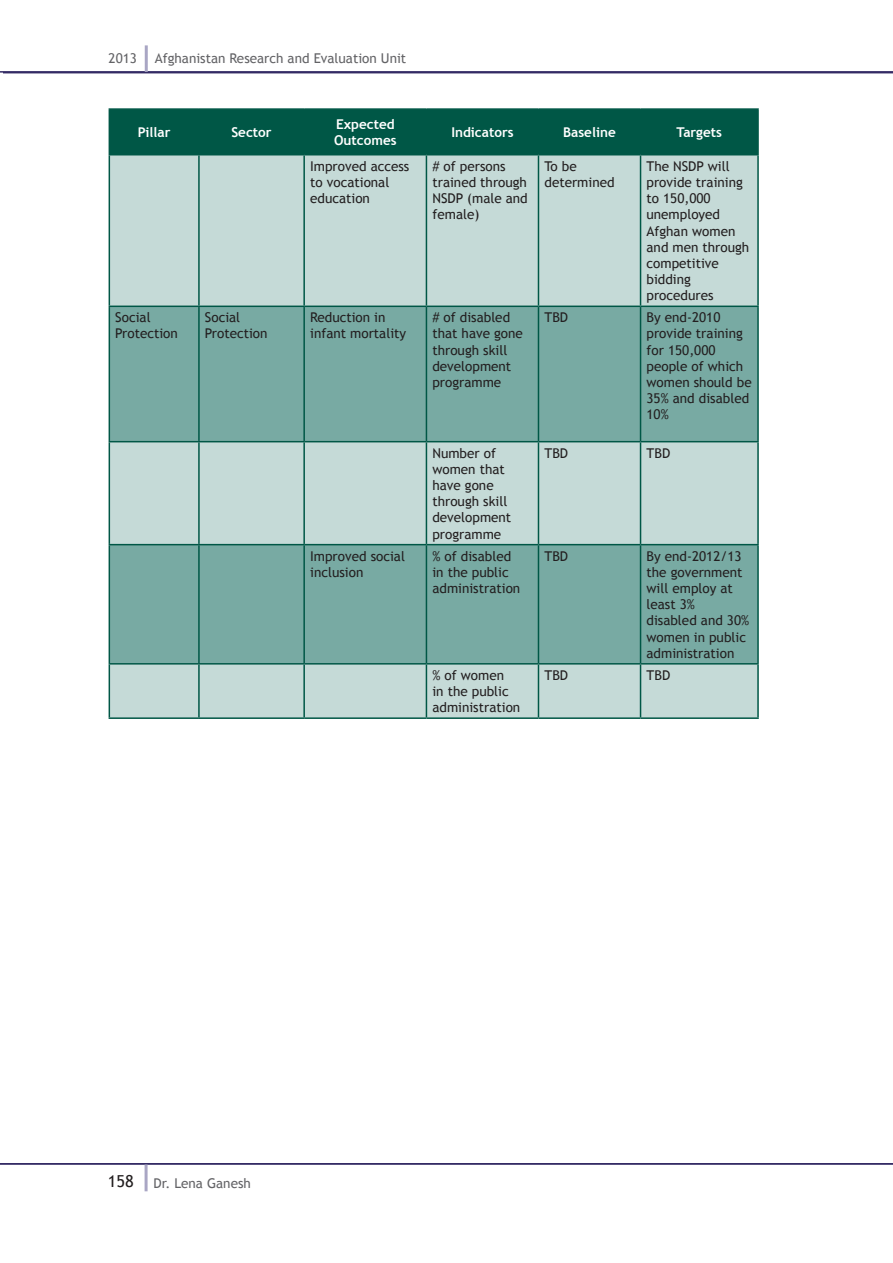
<style>
.page{position:relative;width:893px;height:1263px;background:#fff}
.page>*{position:absolute;margin:0;border:0;box-sizing:border-box;transform-origin:0 0}
.t1{font:16.5px "Trebuchet MS";color:#231f20}
.IP_SP_English_Table{font:13.5px/16.2px "Trebuchet MS";color:#231f20}
.t2{font:13.5px "Trebuchet MS";color:#636366}
.IP_SP_English_Table-2{font:700 13.5px/16.2px "Trebuchet MS";color:#fff}
</style>
<div class="page">
<hr style="left:0;top:71px;width:893px;height:2px;background:#342b65">
<hr style="left:0;top:1163px;width:893px;height:1px;background:#342b65">
<hr style="left:145px;top:45px;width:3px;height:27px;background:#a9a6c4">
<hr style="left:145px;top:1164px;width:3px;height:27px;background:#a9a6c4">
<div style="left:110px;top:110px;width:647px;height:44px;background:#005746"></div>
<div style="left:110px;top:155px;width:647px;height:562px;background:#c5dad7"></div>
<svg style="left:110px;top:307px;width:647px;height:356px;background:#8db7b1"></svg>
<hr style="left:109px;top:108px;width:90px;height:2px;background:#005746">
<hr style="left:109px;top:110px;width:1px;height:44px;background:#005746">
<hr style="left:199px;top:108px;width:105px;height:2px;background:#005746">
<hr style="left:198px;top:110px;width:2px;height:44px;background:#005746">
<hr style="left:304px;top:108px;width:122px;height:2px;background:#005746">
<hr style="left:303px;top:110px;width:2px;height:44px;background:#005746">
<hr style="left:426px;top:108px;width:112px;height:2px;background:#005746">
<hr style="left:426px;top:110px;width:1px;height:44px;background:#005746">
<hr style="left:538px;top:108px;width:102px;height:2px;background:#005746">
<hr style="left:538px;top:110px;width:1px;height:44px;background:#005746">
<hr style="left:640px;top:108px;width:119px;height:2px;background:#005746">
<hr style="left:640px;top:110px;width:1px;height:44px;background:#005746">
<hr style="left:757px;top:110px;width:2px;height:44px;background:#005746">
<hr style="left:109px;top:154px;width:90px;height:1px;background:#005746">
<hr style="left:109px;top:155px;width:1px;height:151px;background:#005746">
<hr style="left:199px;top:154px;width:105px;height:1px;background:#005746">
<hr style="left:198px;top:155px;width:2px;height:151px;background:#005746">
<hr style="left:304px;top:154px;width:122px;height:1px;background:#005746">
<hr style="left:303px;top:155px;width:2px;height:151px;background:#005746">
<hr style="left:426px;top:154px;width:112px;height:1px;background:#005746">
<hr style="left:426px;top:155px;width:1px;height:151px;background:#005746">
<hr style="left:538px;top:154px;width:102px;height:1px;background:#005746">
<hr style="left:538px;top:155px;width:1px;height:151px;background:#005746">
<hr style="left:640px;top:154px;width:119px;height:1px;background:#005746">
<hr style="left:640px;top:155px;width:1px;height:151px;background:#005746">
<hr style="left:757px;top:155px;width:2px;height:151px;background:#005746">
<hr style="left:109px;top:306px;width:90px;height:1px;background:#005746">
<hr style="left:109px;top:307px;width:1px;height:134px;background:#005746">
<hr style="left:199px;top:306px;width:105px;height:1px;background:#005746">
<hr style="left:198px;top:307px;width:2px;height:134px;background:#005746">
<hr style="left:304px;top:306px;width:122px;height:1px;background:#005746">
<hr style="left:303px;top:307px;width:2px;height:134px;background:#005746">
<hr style="left:426px;top:306px;width:112px;height:1px;background:#005746">
<hr style="left:426px;top:307px;width:1px;height:134px;background:#005746">
<hr style="left:538px;top:306px;width:102px;height:1px;background:#005746">
<hr style="left:538px;top:307px;width:1px;height:134px;background:#005746">
<hr style="left:640px;top:306px;width:119px;height:1px;background:#005746">
<hr style="left:640px;top:307px;width:1px;height:134px;background:#005746">
<hr style="left:757px;top:307px;width:2px;height:134px;background:#005746">
<hr style="left:109px;top:441px;width:90px;height:1px;background:#005746">
<hr style="left:109px;top:442px;width:1px;height:102px;background:#005746">
<hr style="left:199px;top:441px;width:105px;height:1px;background:#005746">
<hr style="left:198px;top:442px;width:2px;height:102px;background:#005746">
<hr style="left:304px;top:441px;width:122px;height:1px;background:#005746">
<hr style="left:303px;top:442px;width:2px;height:102px;background:#005746">
<hr style="left:426px;top:441px;width:112px;height:1px;background:#005746">
<hr style="left:426px;top:442px;width:1px;height:102px;background:#005746">
<hr style="left:538px;top:441px;width:102px;height:1px;background:#005746">
<hr style="left:538px;top:442px;width:1px;height:102px;background:#005746">
<hr style="left:640px;top:441px;width:119px;height:1px;background:#005746">
<hr style="left:640px;top:442px;width:1px;height:102px;background:#005746">
<hr style="left:757px;top:442px;width:2px;height:102px;background:#005746">
<hr style="left:109px;top:544px;width:90px;height:1px;background:#005746">
<hr style="left:109px;top:545px;width:1px;height:118px;background:#005746">
<hr style="left:199px;top:544px;width:105px;height:1px;background:#005746">
<hr style="left:198px;top:545px;width:2px;height:118px;background:#005746">
<hr style="left:304px;top:544px;width:122px;height:1px;background:#005746">
<hr style="left:303px;top:545px;width:2px;height:118px;background:#005746">
<hr style="left:426px;top:544px;width:112px;height:1px;background:#005746">
<hr style="left:426px;top:545px;width:1px;height:118px;background:#005746">
<hr style="left:538px;top:544px;width:102px;height:1px;background:#005746">
<hr style="left:538px;top:545px;width:1px;height:118px;background:#005746">
<hr style="left:640px;top:544px;width:119px;height:1px;background:#005746">
<hr style="left:640px;top:545px;width:1px;height:118px;background:#005746">
<hr style="left:757px;top:545px;width:2px;height:118px;background:#005746">
<hr style="left:109px;top:663px;width:90px;height:1px;background:#005746">
<hr style="left:109px;top:664px;width:1px;height:53px;background:#005746">
<hr style="left:199px;top:663px;width:105px;height:1px;background:#005746">
<hr style="left:198px;top:664px;width:2px;height:53px;background:#005746">
<hr style="left:304px;top:663px;width:122px;height:1px;background:#005746">
<hr style="left:303px;top:664px;width:2px;height:53px;background:#005746">
<hr style="left:426px;top:663px;width:112px;height:1px;background:#005746">
<hr style="left:426px;top:664px;width:1px;height:53px;background:#005746">
<hr style="left:538px;top:663px;width:102px;height:1px;background:#005746">
<hr style="left:538px;top:664px;width:1px;height:53px;background:#005746">
<hr style="left:640px;top:663px;width:119px;height:1px;background:#005746">
<hr style="left:640px;top:664px;width:1px;height:53px;background:#005746">
<hr style="left:757px;top:664px;width:2px;height:53px;background:#005746">
<hr style="left:109px;top:717px;width:90px;height:2px;background:#005746">
<hr style="left:199px;top:717px;width:105px;height:2px;background:#005746">
<hr style="left:304px;top:717px;width:122px;height:2px;background:#005746">
<hr style="left:426px;top:717px;width:112px;height:2px;background:#005746">
<hr style="left:538px;top:717px;width:102px;height:2px;background:#005746">
<hr style="left:640px;top:717px;width:119px;height:2px;background:#005746">
<p class="t2" style="left:109px;top:50px;width:30px">2013</p>
<p class="t2" style="left:155px;top:50px;width:253px">Afghanistan Research and Evaluation Unit</p>
<p class="IP_SP_English_Table-2" style="left:138px;top:124px;width:34px">Pillar</p>
<p class="IP_SP_English_Table-2" style="left:231px;top:124px;width:42px">Sector</p>
<p class="IP_SP_English_Table-2" style="left:334px;top:116px;width:64px">Expected<br>Outcomes</p>
<p class="IP_SP_English_Table-2" style="left:451px;top:124px;width:64px">Indicators</p>
<p class="IP_SP_English_Table-2" style="left:563px;top:124px;width:54px">Baseline</p>
<p class="IP_SP_English_Table-2" style="left:677px;top:124px;width:47px">Targets</p>
<p class="IP_SP_English_Table" style="left:310px;top:158px;width:101px">Improved access to vocational</p>
<p class="IP_SP_English_Table" style="left:310px;top:190px;width:61px">education</p>
<p class="IP_SP_English_Table" style="left:432px;top:158px;width:97px"># of persons trained through<br>NSDP (male and female)</p>
<p class="IP_SP_English_Table" style="left:544px;top:158px;width:72px">To be determined</p>
<p class="IP_SP_English_Table" style="left:646px;top:158px;width:98px">The NSDP will provide training to 150,000 unemployed</p>
<p class="IP_SP_English_Table" style="left:646px;top:223px;width:104px">Afghan women and men through competitive bidding</p>
<p class="IP_SP_English_Table" style="left:646px;top:288px;width:69px">procedures</p>
<p class="IP_SP_English_Table" style="left:115px;top:310px;width:64px">Social<br>Protection</p>
<p class="IP_SP_English_Table" style="left:205px;top:310px;width:64px">Social<br>Protection</p>
<p class="IP_SP_English_Table" style="left:310px;top:310px;width:98px">Reduction in infant mortality</p>
<p class="IP_SP_English_Table" style="left:432px;top:310px;width:92px"># of disabled that have gone through skill development</p>
<p class="IP_SP_English_Table" style="left:432px;top:374px;width:70px">programme</p>
<p class="IP_SP_English_Table" style="left:432px;top:445px;width:80px">Number of women that have gone through skill development</p>
<p class="IP_SP_English_Table" style="left:432px;top:526px;width:70px">programme</p>
<p class="IP_SP_English_Table" style="left:544px;top:310px;width:25px">TBD</p>
<p class="IP_SP_English_Table" style="left:646px;top:310px;width:98px">By end-2010 provide training for 150,000 people of which</p>
<p class="IP_SP_English_Table" style="left:646px;top:374px;width:107px">women should be<br>35% and disabled<br>10%</p>
<p class="IP_SP_English_Table" style="left:544px;top:445px;width:25px">TBD</p>
<p class="IP_SP_English_Table" style="left:646px;top:445px;width:25px">TBD</p>
<p class="IP_SP_English_Table" style="left:310px;top:548px;width:96px">Improved social inclusion</p>
<p class="IP_SP_English_Table" style="left:432px;top:548px;width:89px">% of disabled in the public administration</p>
<p class="IP_SP_English_Table" style="left:544px;top:548px;width:25px">TBD</p>
<p class="IP_SP_English_Table" style="left:646px;top:548px;width:98px">By end-2012/13 the government will employ at least 3%</p>
<p class="IP_SP_English_Table" style="left:646px;top:613px;width:104px">disabled and 30% women in public administration</p>
<p class="IP_SP_English_Table" style="left:432px;top:667px;width:89px">% of women<br>in the public administration</p>
<p class="IP_SP_English_Table" style="left:544px;top:667px;width:25px">TBD</p>
<p class="IP_SP_English_Table" style="left:646px;top:667px;width:25px">TBD</p>
<p class="t1" style="left:108px;top:1171px;width:27px">158</p>
<p class="t2" style="left:154px;top:1175px;width:99px">Dr. Lena Ganesh</p>
</div>
